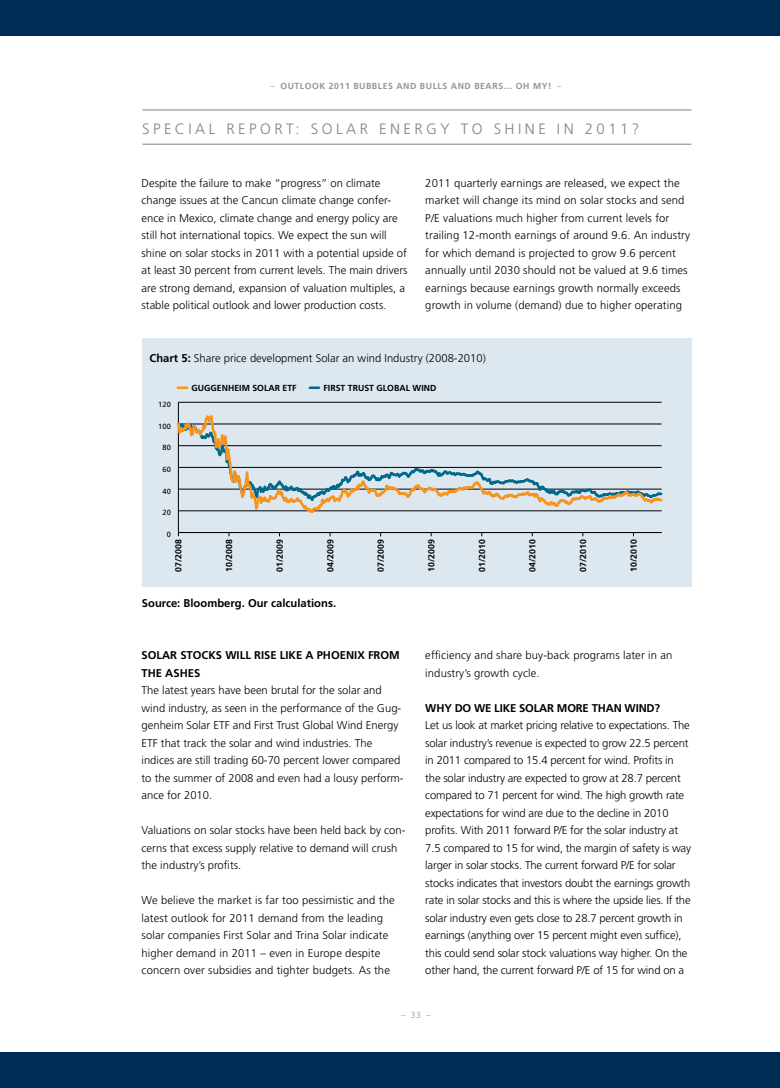
<style>
.page{position:relative;width:780px;height:1088px;background:#fff}
.page>*{position:absolute;margin:0;border:0;box-sizing:border-box;transform-origin:0 0}
.t1{font:300 15px "Frutiger";letter-spacing:.23em;color:#808285}
.t2{font:300 11.25px/17.5px "Frutiger";color:#000}
.t3{font:700 11.25px/17.5px "Frutiger";color:#000}
.t4{font:700 8.75px "Frutiger";color:#000}
.t5{font:700 8.75px "Frutiger";letter-spacing:.06em;color:#939598}
.t6{font:300 8.75px "Frutiger";color:#939598}
.t7{font:7.5px "Frutiger";color:#000}
.s1{font-weight:300}
.s2{font-weight:700}
</style>
<div class="page">
<div style="left:0;top:0;width:780px;height:35px;background:#002b54"></div>
<div style="left:0;top:1052px;width:780px;height:36px;background:#002b54"></div>
<div style="left:142px;top:338px;width:549px;height:248px;background:#dde7ef"></div>
<svg style="left:178px;top:386px;width:9px;height:3px"></svg>
<svg style="left:310px;top:386px;width:9px;height:3px"></svg>
<hr style="left:178px;top:402px;width:1px;height:130px;background:#000">
<hr style="left:178px;top:532px;width:483px;height:1px;background:#000">
<hr style="left:178px;top:402px;width:483px;height:1px;background:#000">
<svg style="left:177px;top:413px;width:486px;height:102px"></svg>
<hr style="left:142px;top:110px;width:549px;height:1px;background:#808285">
<hr style="left:142px;top:144px;width:549px;height:1px;background:#808285">
<p class="t5" style="left:270px;top:80px;width:292px"><span class="s1">–</span> OUTLOOK 2011 BUBBLES AND BULLS AND BEARS… OH MY! <span class="s1">–</span></p>
<h1 class="t1" style="left:142px;top:120px;width:330px">S peci al repo rt: so lar energ y to</h1>
<h1 class="t1" style="left:493px;top:120px;width:147px">shi ne i n 2011?</h1>
<p class="t2" style="left:141px;top:174px;width:267px">Despite the failure to make “progress” on climate change issues at the Cancun climate change confer&shy;ence in Mexico, climate change and energy policy are still hot international topics. We expect the sun will shine on solar stocks in 2011 with a potential upside of at least 30 percent from current levels. The main drivers are strong demand, expansion of valuation multiples, a stable political outlook and lower production costs.</p>
<p class="t2" style="left:425px;top:174px;width:266px">2011 quarterly earnings are released, we expect the market will change its mind on solar stocks and send P/E valuations much higher from current levels for trailing 12-month earnings of around 9.6. An industry for which demand is projected to grow 9.6 percent annually until 2030 should not be valued at 9.6 times earnings because earnings growth normally exceeds growth in volume (demand) due to higher operating</p>
<p class="t2" style="left:149px;top:349px;width:338px"><span class="s2">CHART 5:</span> Share price development Solar an wind Industry (2008-2010)</p>
<p class="t7" style="left:158px;top:400px;width:14px">120</p>
<p class="t7" style="left:158px;top:421px;width:14px">100</p>
<p class="t7" style="left:162px;top:443px;width:10px">80</p>
<p class="t7" style="left:162px;top:465px;width:10px">60</p>
<p class="t7" style="left:162px;top:487px;width:10px">40</p>
<p class="t7" style="left:162px;top:508px;width:10px">20</p>
<p class="t7" style="left:167px;top:530px;width:6px">0</p>
<p class="t4" style="left:192px;top:383px;width:107px">GUGGENHEIM SOLAR ETF</p>
<p class="t4" style="left:323px;top:383px;width:114px">FIRST TRUST GLOBAL WIND</p>
<p class="t4" style="left:173px;top:572px;width:34px;rotate:-90deg">07/2008</p>
<p class="t4" style="left:224px;top:572px;width:34px;rotate:-90deg">10/2008</p>
<p class="t4" style="left:274px;top:572px;width:34px;rotate:-90deg">01/2009</p>
<p class="t4" style="left:325px;top:572px;width:34px;rotate:-90deg">04/2009</p>
<p class="t4" style="left:376px;top:572px;width:34px;rotate:-90deg">07/2009</p>
<p class="t4" style="left:426px;top:572px;width:34px;rotate:-90deg">10/2009</p>
<p class="t4" style="left:477px;top:572px;width:34px;rotate:-90deg">01/2010</p>
<p class="t4" style="left:527px;top:572px;width:34px;rotate:-90deg">04/2010</p>
<p class="t4" style="left:578px;top:572px;width:34px;rotate:-90deg">07/2010</p>
<p class="t4" style="left:628px;top:572px;width:34px;rotate:-90deg">10/2010</p>
<p class="t3" style="left:142px;top:594px;width:196px">SOURCE: BLOOMBERG. OUR CALCULATIONS.</p>
<p class="t3" style="left:141px;top:646px;width:260px">SOLAR STOCKS WILL RISE LIKE A PHOENIX FROM<br>THE ASHES</p>
<p class="t2" style="left:141px;top:681px;width:263px">The latest years have been brutal for the solar and wind industry, as seen in the performance of the Gug&shy;genheim Solar ETF and First Trust Global Wind Energy ETF that track the solar and wind industries. The indices are still trading 60-70 percent lower compared to the summer of 2008 and even had a lousy perform&shy;ance for 2010.</p>
<p class="t2" style="left:141px;top:821px;width:265px">Valuations on solar stocks have been held back by con&shy;cerns that excess supply relative to demand will crush the industry’s profits.</p>
<p class="t2" style="left:141px;top:891px;width:255px">We believe the market is far too pessimistic and the latest outlook for 2011 demand from the leading solar companies First Solar and Trina Solar indicate higher demand in 2011 – even in Europe despite concern over subsidies and tighter budgets. As the</p>
<p class="t2" style="left:425px;top:647px;width:248px">efficiency and share buy-back programs later in an industry’s growth cycle.</p>
<p class="t3" style="left:425px;top:699px;width:236px">WHY DO WE LIKE SO LAR MORE THAN WIND?</p>
<p class="t2" style="left:425px;top:717px;width:267px">Let us look at market pricing relative to expectations. The solar industry’s revenue is expected to grow 22.5 percent in 2011 compared to 15.4 percent for wind. Profits in the solar industry are expected to grow at 28.7 percent compared to 71 percent for wind. The high growth rate expectations for wind are due to the decline in 2010 profits. With 2011 forward P/E for the solar industry at 7.5 compared to 15 for wind, the margin of safety is way larger in solar stocks. The current forward P/E for solar stocks indicates that investors doubt the earnings growth rate in solar stocks and this is where the upside lies. If the solar industry even gets close to 28.7 percent growth in earnings (anything over 15 percent might even suffice), this could send solar stock valuations way higher. On the other hand, the current forward P/E of 15 for wind on a</p>
<p class="t6" style="left:401px;top:1010px;width:31px">–33–</p>
</div>
